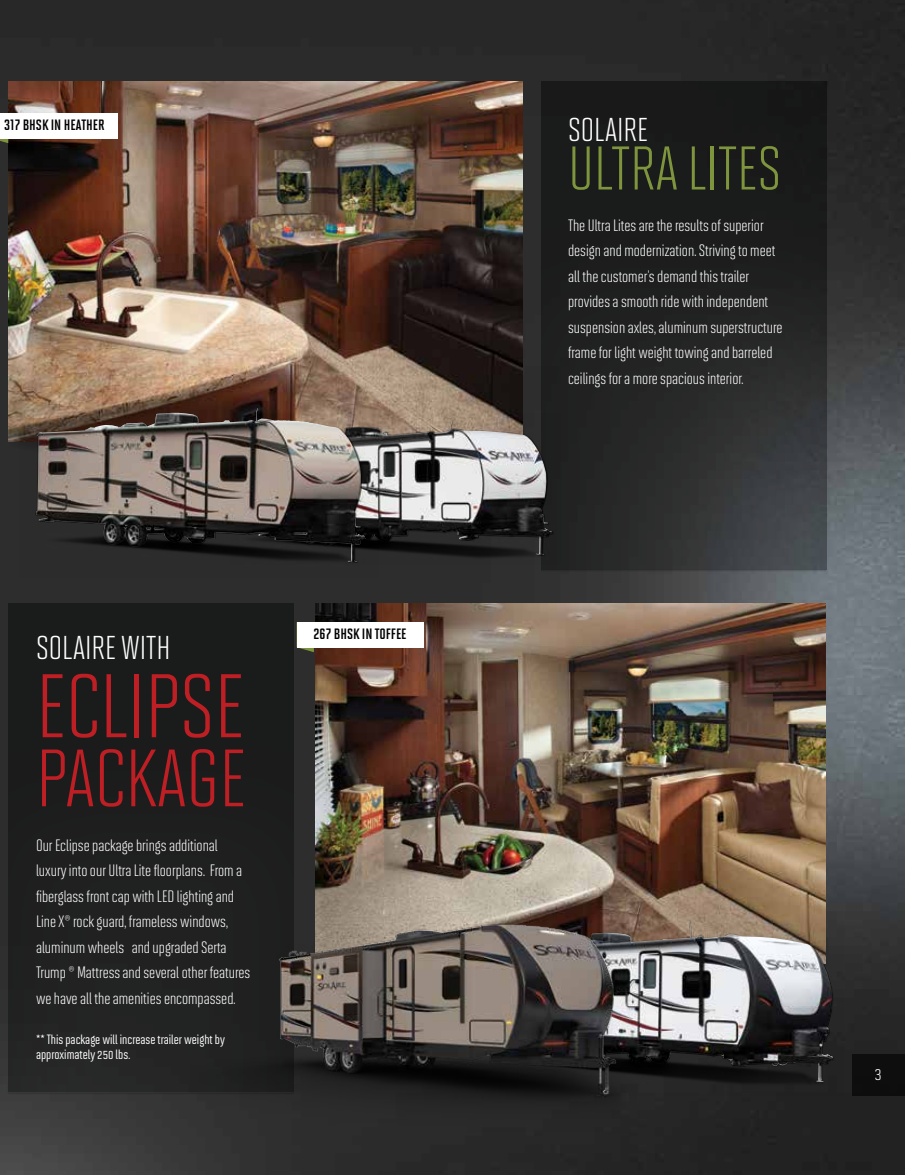
<style>
.page{position:relative;width:905px;height:1175px;background:#fff}
.page>*{position:absolute;margin:0;border:0;box-sizing:border-box;transform-origin:0 0}
.t1{font:90px "Solano Gothic MVB";color:#be1f24}
.t2{font:81px "Solano Gothic MVB";color:#be1f24}
.t3{font:61.5px "Solano Gothic MVB";color:#7e953d}
.t4{font:33px "Solano Gothic MVB";color:#fff}
.t5{font:18px "Solano Gothic MVB";color:#fff}
.t6{font:16.5px/25.5px "Solano Gothic MVB";color:#fff}
.t7{font:15px "Solano Gothic MVB Bd Cap";color:#000}
.t8{font:500 13.5px/15px "Solano Gothic MVB";color:#fff}
</style>
<div class="page">
<img style="left:0;top:0;width:904px;height:1174px">
<div style="left:534px;top:75px;width:293px;height:495px;background:#000;opacity:.2"></div>
<div style="left:2px;top:597px;width:293px;height:495px;background:#1b1c1c"></div>
<hr style="left:541px;top:570px;width:285px;height:1px;background:#6d6e71">
<hr style="left:8px;top:1092px;width:285px;height:2px;background:#6d6e71">
<img style="left:9px;top:81px;width:513px;height:360px">
<img style="left:315px;top:603px;width:510px;height:299px">
<img style="left:0;top:893px;width:97px;height:241px">
<img style="left:749px;top:902px;width:94px;height:193px">
<img style="left:378px;top:413px;width:182px;height:152px">
<img style="left:378px;top:421px;width:74px;height:104px">
<img style="left:191px;top:866px;width:558px;height:290px">
<img style="left:19px;top:385px;width:359px;height:193px">
<img style="left:36px;top:408px;width:232px;height:140px">
<div style="left:851px;top:1054px;width:53px;height:41px;background:#0e0e0e"></div>
<svg style="left:296px;top:647px;width:18px;height:5px"></svg>
<svg style="left:0;top:138px;width:8px;height:5px"></svg>
<div style="left:296px;top:622px;width:127px;height:25px;background:#fff"></div>
<div style="left:0;top:113px;width:118px;height:25px;background:#fff"></div>
<p class="t7" style="left:4px;top:117px;width:102px">317 BHSK IN HEATHER</p>
<h3 class="t4" style="left:36px;top:630px;width:136px">SOLAIRE WITH</h3>
<h1 class="t1" style="left:36px;top:657px;width:210px">ECLIPSE</h1>
<h2 class="t2" style="left:36px;top:734px;width:211px">PACKAGE</h2>
<p class="t6" style="left:36px;top:832px;width:216px">Our Eclipse package brings additional luxury into our Ultra Lite floorplans. From a fiberglass front cap with LED lighting and Line X® rock guard, frameless windows, aluminum wheels and upgraded Serta Trump ® Mattress and several other features we have all the amenities encompassed.</p>
<p class="t8" style="left:36px;top:1032px;width:190px">** This package will increase trailer weight by approximately 250 lbs.</p>
<p class="t7" style="left:313px;top:626px;width:95px">267 BHSK IN TOFFEE</p>
<h3 class="t4" style="left:568px;top:112px;width:82px">SOLAIRE</h3>
<h3 class="t3" style="left:568px;top:135px;width:214px">ULTRA LITES</h3>
<p class="t6" style="left:568px;top:212px;width:216px">The Ultra Lites are the results of superior design and modernization. Striving to meet all the customer’s demand this trailer provides a smooth ride with independent suspension axles, aluminum superstructure frame for light weight towing and barreled ceilings for a more spacious interior.</p>
<p class="t5" style="left:874px;top:1063px;width:9px">3</p>
</div>
